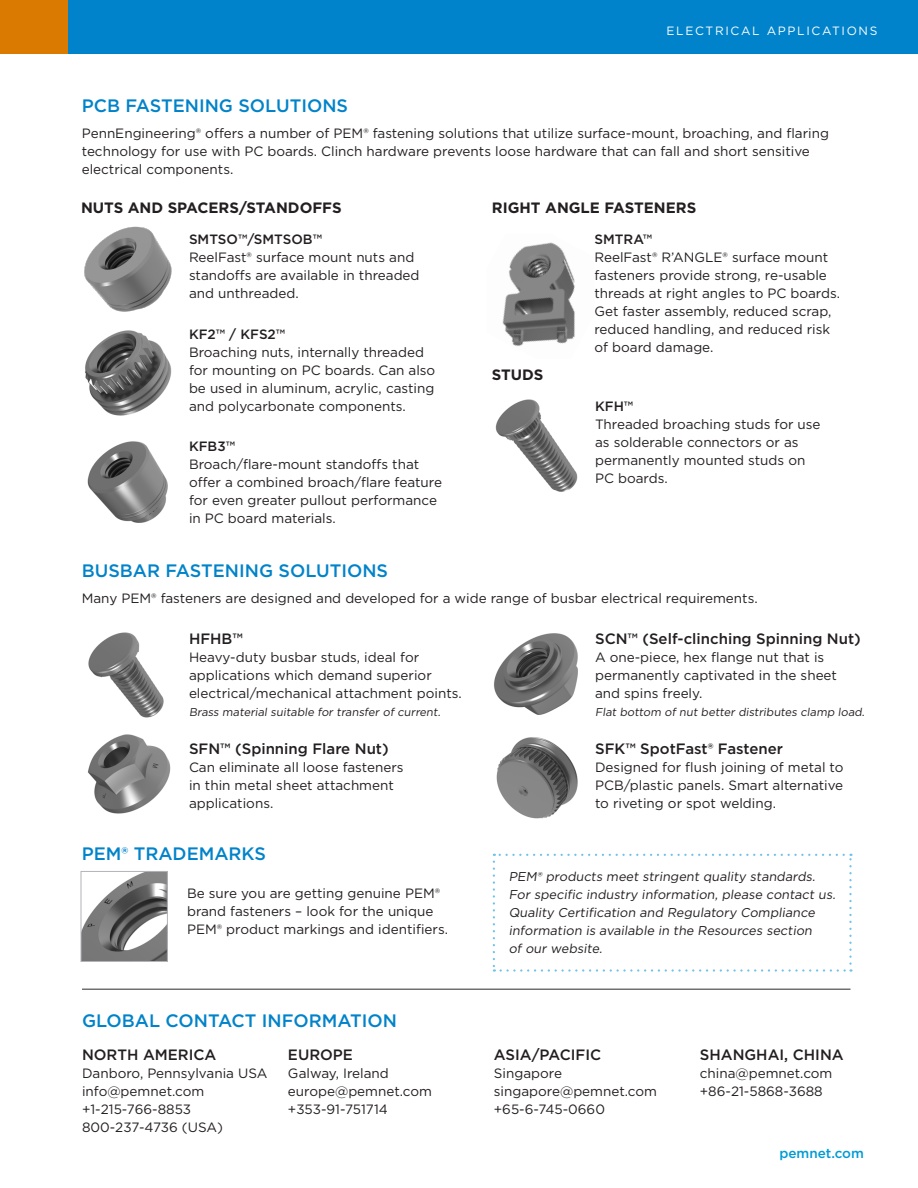
<style>
.page{position:relative;width:918px;height:1188px;background:#fff}
.page>*{position:absolute;margin:0;border:0;box-sizing:border-box;transform-origin:0 0}
.subhead_1{font:500 18px "Gotham";color:#0083ca}
.t1{font:500 15px "Gotham";color:#231f20}
.subhead_1-2{font:700 15px "Gotham";color:#231f20}
.subhead_1-3{font:13.5px/18px "Gotham";color:#231f20}
.t2{font:500 13.5px "Gotham";color:#231f20}
.t3{font:500 13.5px "Gotham";color:#009bd5}
.t4{font:12.75px/18px "Gotham";color:#231f20}
.t5{font:12px "Gotham";letter-spacing:.14em;color:#fff}
.t6{font:11.25px "Gotham";color:#231f20}
</style>
<div class="page">
<img style="left:83px;top:873px;width:83px;height:87px">
<div style="left:81px;top:871px;width:87px;height:91px;border:1px solid #b2b3b7"></div>
<hr style="left:82px;top:988px;width:769px;height:2px;background:#707070">
<div style="left:68px;top:0;width:850px;height:54px;background:#0083ca"></div>
<div style="left:0;top:0;width:68px;height:54px;background:#db7a00"></div>
<img style="left:84px;top:226px;width:88px;height:86px">
<img style="left:85px;top:330px;width:87px;height:86px">
<img style="left:87px;top:441px;width:81px;height:82px">
<img style="left:502px;top:242px;width:73px;height:104px">
<img style="left:495px;top:400px;width:83px;height:92px">
<img style="left:88px;top:632px;width:76px;height:86px">
<img style="left:88px;top:734px;width:83px;height:80px">
<img style="left:494px;top:633px;width:84px;height:82px">
<img style="left:496px;top:737px;width:82px;height:82px">
<svg style="left:493px;top:854px;width:359px;height:118px"></svg>
<p class="t5" style="left:667px;top:23px;width:212px">ELECTRICAL APPLICATIONS</p>
<p class="subhead_1" style="left:82px;top:94px;width:268px">PCB FASTENING SOLUTIONS</p>
<p class="subhead_1-3" style="left:82px;top:124px;width:749px">PennEngineering® offers a number of PEM® fastening solutions that utilize surface-mount, broaching, and flaring technology for use with PC boards. Clinch hardware prevents loose hardware that can fall and short sensitive electrical components.</p>
<p class="subhead_1-2" style="left:81px;top:197px;width:262px">NUTS AND SPACERS/STANDOFFS</p>
<p class="t2" style="left:189px;top:230px;width:135px">SMTSO™/SMTSOB™</p>
<p class="subhead_1-3" style="left:189px;top:248px;width:232px">ReelFast® surface mount nuts and standoffs are available in threaded and unthreaded.</p>
<p class="t2" style="left:189px;top:325px;width:98px">KF2™ / KFS2™</p>
<p class="subhead_1-3" style="left:189px;top:343px;width:248px">Broaching nuts, internally threaded for mounting on PC boards. Can also be used in aluminum, acrylic, casting and polycarbonate components.</p>
<p class="t2" style="left:189px;top:437px;width:48px">KFB3™</p>
<p class="subhead_1-3" style="left:189px;top:455px;width:255px">Broach/flare-mount standoffs that offer a combined broach/flare feature for even greater pullout performance in PC board materials.</p>
<p class="subhead_1-2" style="left:492px;top:197px;width:206px">RIGHT ANGLE FASTENERS</p>
<p class="subhead_1-2" style="left:492px;top:365px;width:53px">STUDS</p>
<p class="t2" style="left:594px;top:230px;width:59px">SMTRA™</p>
<p class="subhead_1-3" style="left:594px;top:248px;width:247px">ReelFast® R’ANGLE® surface mount fasteners provide strong, re-usable threads at right angles to PC boards.<br>Get faster assembly, reduced scrap, reduced handling, and reduced risk of board damage.</p>
<p class="t2" style="left:595px;top:397px;width:40px">KFH™</p>
<p class="subhead_1-3" style="left:595px;top:415px;width:227px">Threaded broaching studs for use as solderable connectors or as permanently mounted studs on<br>PC boards.</p>
<p class="subhead_1" style="left:82px;top:558px;width:308px">BUSBAR FASTENING SOLUTIONS</p>
<p class="subhead_1-3" style="left:82px;top:589px;width:677px">Many PEM® fasteners are designed and developed for a wide range of busbar electrical requirements.</p>
<p class="t1" style="left:189px;top:629px;width:55px">HFHB™</p>
<p class="subhead_1-3" style="left:189px;top:648px;width:274px">Heavy-duty busbar studs, ideal for applications which demand superior electrical/mechanical attachment points.</p>
<p class="t6" style="left:189px;top:704px;width:255px">Brass material suitable for transfer of current.</p>
<p class="t1" style="left:189px;top:738px;width:201px">SFN™ (Spinning Flare Nut)</p>
<p class="subhead_1-3" style="left:189px;top:758px;width:216px">Can eliminate all loose fasteners in thin metal sheet attachment applications.</p>
<p class="t1" style="left:595px;top:629px;width:267px">SCN™ (Self-clinching Spinning Nut)</p>
<p class="subhead_1-3" style="left:595px;top:648px;width:244px">A one-piece, hex flange nut that is permanently captivated in the sheet and spins freely.</p>
<p class="t6" style="left:595px;top:704px;width:273px">Flat bottom of nut better distributes clamp load.</p>
<p class="t1" style="left:595px;top:738px;width:189px">SFK™ SpotFast® Fastener</p>
<p class="subhead_1-3" style="left:595px;top:758px;width:250px;text-align:justify">Designed for flush joining of metal to PCB/plastic panels. Smart alternative to riveting or spot welding.</p>
<p class="subhead_1" style="left:82px;top:842px;width:186px">PEM® TRADEMARKS</p>
<p class="subhead_1-3" style="left:187px;top:884px;width:263px">Be sure you are getting genuine PEM® brand fasteners – look for the unique<br>PEM® product markings and identifiers.</p>
<p class="subhead_1" style="left:82px;top:1009px;width:316px">GLOBAL CONTACT INFORMATION</p>
<p class="t1" style="left:82px;top:1045px;width:136px">NORTH AMERICA</p>
<p class="subhead_1-3" style="left:82px;top:1064px;width:187px">Danboro, Pennsylvania USA</p>
<p class="subhead_1-3" style="left:82px;top:1082px;width:124px">info@pemnet.com</p>
<p class="subhead_1-3" style="left:82px;top:1100px;width:111px">+1-215-766-8853</p>
<p class="subhead_1-3" style="left:82px;top:1118px;width:142px">800-237-4736 (USA)</p>
<p class="t1" style="left:288px;top:1045px;width:67px">EUROPE</p>
<p class="subhead_1-3" style="left:288px;top:1064px;width:102px">Galway, Ireland</p>
<p class="subhead_1-3" style="left:288px;top:1082px;width:146px">europe@pemnet.com</p>
<p class="subhead_1-3" style="left:288px;top:1100px;width:102px">+353-91-751714</p>
<p class="t4" style="left:509px;top:867px;width:331px">PEM® products meet stringent quality standards.<br>For specific industry information, please contact us.<br>Quality Certification and Regulatory Compliance information is available in the Resources section<br>of our website.</p>
<p class="t1" style="left:494px;top:1045px;width:109px">ASIA/PACIFIC</p>
<p class="subhead_1-3" style="left:494px;top:1064px;width:70px">Singapore</p>
<p class="subhead_1-3" style="left:494px;top:1082px;width:165px">singapore@pemnet.com</p>
<p class="subhead_1-3" style="left:494px;top:1100px;width:113px">+65-6-745-0660</p>
<p class="t1" style="left:700px;top:1045px;width:145px">SHANGHAI, CHINA</p>
<p class="subhead_1-3" style="left:700px;top:1064px;width:134px">china@pemnet.com</p>
<p class="subhead_1-3" style="left:700px;top:1082px;width:125px">+86-21-5868-3688</p>
<p class="t3" style="left:779px;top:1145px;width:86px">pemnet.com</p>
</div>
